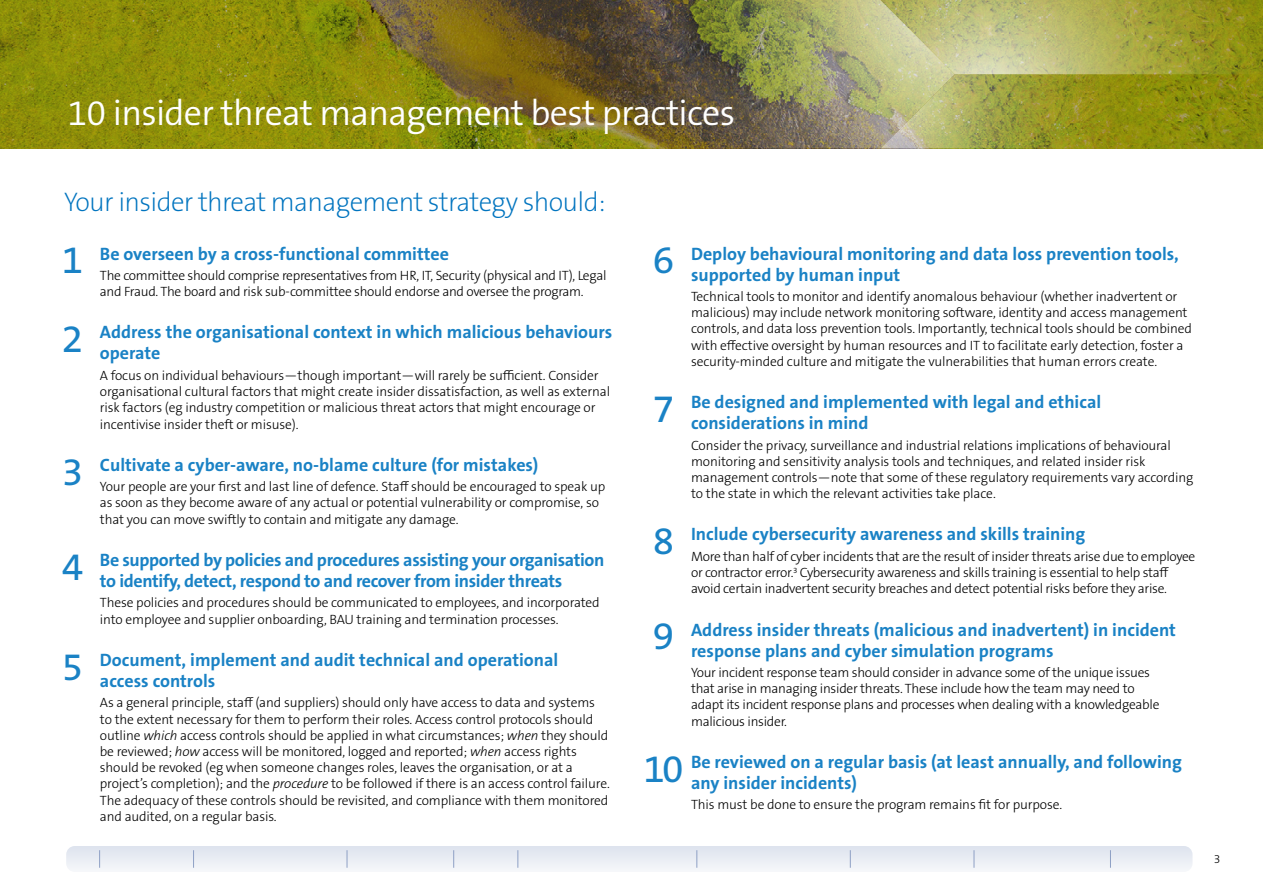
<style>
.page{position:relative;width:1263px;height:893px;background:#fff}
.page>*{position:absolute;margin:0;border:0;box-sizing:border-box;transform-origin:0 0}
.t1{font:300 36px "The Sans B W4";letter-spacing:-.02em;color:#fff}
.t2{font:200 27px "The Sans B W2";letter-spacing:-.025em;color:#0074bf}
.t3{font:700 18px/21px "The Sans B W7";color:#1a82c5}
.t4{font:700 18px/21px "The Sans B W7";letter-spacing:-.02em;color:#1a82c5;text-align:center}
.t5{font:300 13.5px/16.2px "The Sans B W3";letter-spacing:-.01em;color:#000}
.t6{font:300 12px "The Sans B W3";color:#000}
.s1{font-family:"The Sans B W5 Plain";font-weight:400;font-size:39px}
.s2{font-style:italic}
</style>
<div class="page">
<svg style="left:0;top:0;width:423px;height:148px;background:#8c8c0b"></svg>
<img style="left:423px;top:0;width:457px;height:149px">
<img style="left:880px;top:0;width:383px;height:149px">
<svg style="left:66px;top:846px;width:1126px;height:24px"></svg>
<h1 class="t1" style="left:68px;top:90px;width:669px">10 insider threat management best practices</h1>
<h2 class="t2" style="left:64px;top:185px;width:543px">Your insider threat management strategy should:</h2>
<h3 class="t3" style="left:62px;top:243px;width:389px"><span class="s1">1</span> Be overseen by a cross-functional committee</h3>
<p class="t5" style="left:100px;top:267px;width:508px">The committee should comprise representatives from HR, IT, Security (physical and IT), Legal and Fraud. The board and risk sub-committee should endorse and oversee the program.</p>
<h3 class="t3" style="left:100px;top:322px;width:514px;text-indent:-38px"><span class="s1">2</span> Address the organisational context in which malicious behaviours operate</h3>
<p class="t5" style="left:100px;top:367px;width:512px">A focus on individual behaviours—though important—will rarely be sufficient. Consider organisational cultural factors that might create insider dissatisfaction, as well as external risk factors (eg industry competition or malicious threat actors that might encourage or incentivise insider theft or misuse).</p>
<h3 class="t3" style="left:62px;top:454px;width:478px"><span class="s1">3</span> Cultivate a cyber-aware, no-blame culture (for mistakes)</h3>
<p class="t5" style="left:100px;top:479px;width:507px">Your people are your first and last line of defence. Staff should be encouraged to speak up as soon as they become aware of any actual or potential vulnerability or compromise, so that you can move swiftly to contain and mitigate any damage.</p>
<h3 class="t4" style="left:62px;top:549px;width:544px"><span class="s1">4</span> Be supported by policies and procedures assisting your organisation to identify, detect, respond to and recover from insider threats</h3>
<p class="t5" style="left:100px;top:595px;width:501px">These policies and procedures should be communicated to employees, and incorporated into employee and supplier onboarding, BAU training and termination processes.</p>
<h3 class="t3" style="left:100px;top:649px;width:460px;text-indent:-38px"><span class="s1">5</span> Document, implement and audit technical and operational access controls</h3>
<p class="t5" style="left:100px;top:695px;width:511px">As a general principle, staff (and suppliers) should only have access to data and systems to the extent necessary for them to perform their roles. Access control protocols should outline <span class="s2">which</span> access controls should be applied in what circumstances; <span class="s2">when</span> they should be reviewed; <span class="s2">how</span> access will be monitored, logged and reported; <span class="s2">when</span> access rights should be revoked (eg when someone changes roles, leaves the organisation, or at a project’s completion); and the <span class="s2">procedure</span> to be followed if there is an access control failure.<br>The adequacy of these controls should be revisited, and compliance with them monitored and audited, on a regular basis.</p>
<h3 class="t3" style="left:691px;top:243px;width:489px;text-indent:-38px"><span class="s1">6</span> Deploy behavioural monitoring and data loss prevention tools, supported by human input</h3>
<p class="t5" style="left:691px;top:288px;width:502px">Technical tools to monitor and identify anomalous behaviour (whether inadvertent or malicious) may include network monitoring software, identity and access management controls, and data loss prevention tools. Importantly, technical tools should be combined with effective oversight by human resources and IT to facilitate early detection, foster a security-minded culture and mitigate the vulnerabilities that human errors create.</p>
<h3 class="t3" style="left:691px;top:392px;width:412px;text-indent:-38px"><span class="s1">7</span> Be designed and implemented with legal and ethical considerations in mind</h3>
<p class="t5" style="left:691px;top:437px;width:504px">Consider the privacy, surveillance and industrial relations implications of behavioural monitoring and sensitivity analysis tools and techniques, and related insider risk management controls—note that some of these regulatory requirements vary according to the state in which the relevant activities take place.</p>
<h3 class="t3" style="left:653px;top:524px;width:434px"><span class="s1">8</span> Include cybersecurity awareness and skills training</h3>
<p class="t5" style="left:691px;top:548px;width:506px">More than half of cyber incidents that are the result of insider threats arise due to employee or contractor error.<sup>3</sup> Cybersecurity awareness and skills training is essential to help staff avoid certain inadvertent security breaches and detect potential risks before they arise.</p>
<h3 class="t3" style="left:691px;top:619px;width:486px;text-indent:-38px"><span class="s1">9</span> Address insider threats (malicious and inadvertent) in incident response plans and cyber simulation programs</h3>
<p class="t5" style="left:691px;top:664px;width:470px">Your incident response team should consider in advance some of the unique issues that arise in managing insider threats. These include how the team may need to adapt its incident response plans and processes when dealing with a knowledgeable malicious insider.</p>
<h3 class="t3" style="left:691px;top:751px;width:492px;text-indent:-48px"><span class="s1">10</span> Be reviewed on a regular basis (at least annually, and following any insider incidents)</h3>
<p class="t5" style="left:691px;top:797px;width:373px">This must be done to ensure the program remains fit for purpose.</p>
<p class="t6" style="left:1214px;top:852px;width:8px">3</p>
</div>
